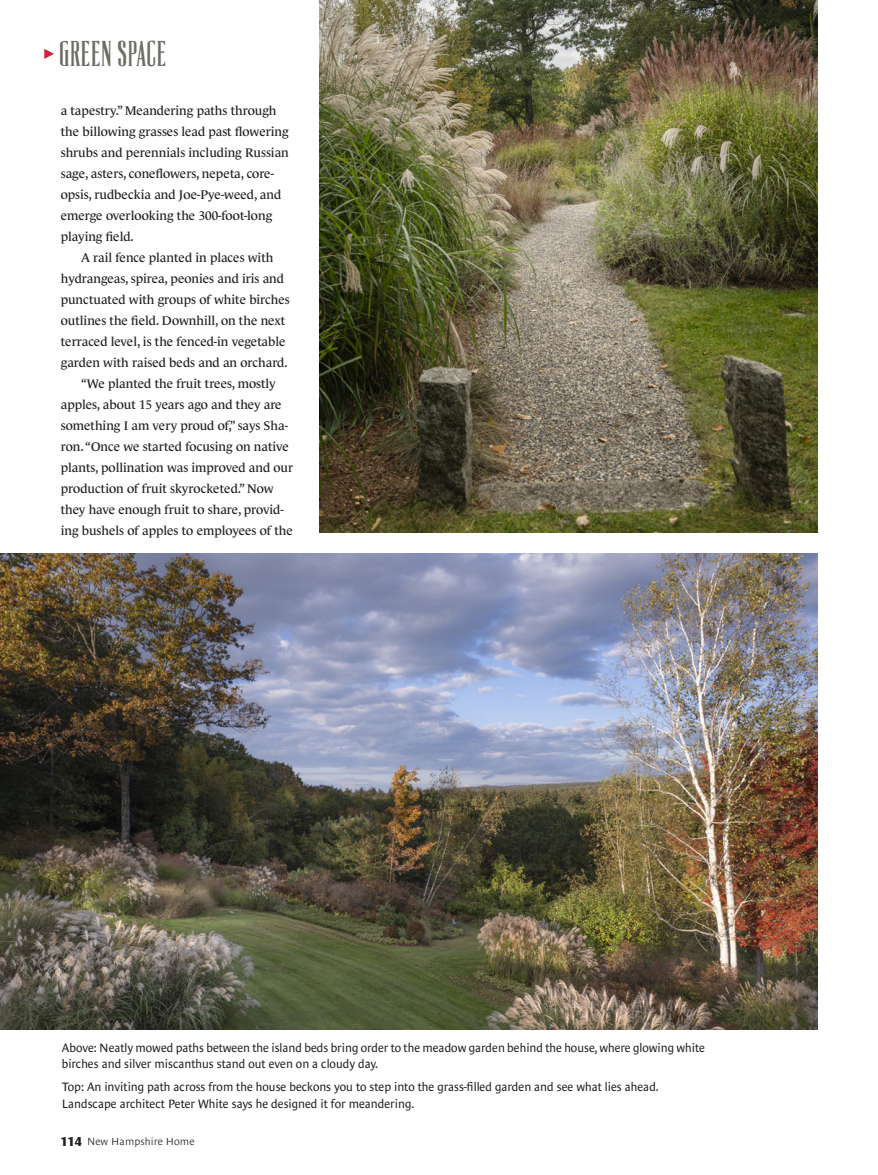
<style>
.page{position:relative;width:878px;height:1175px;background:#fff}
.page>*{position:absolute;margin:0;border:0;box-sizing:border-box;transform-origin:0 0}
.La_Tribune_Flag{font:36px "La Tribune CP";letter-spacing:.02em;color:#6d6d65}
.Le_Monde_Journal__2nd_paragraph{font:12.75px/21px "Le Monde Journal Std";color:#231f20}
.Le_Monde_Sans_caption{font:12.3px/16.5px "Le Monde Sans Std";color:#231f20;scale:.95 1}
.t1{font:300 10.5px "Le Monde Sans Std";letter-spacing:.01em;color:#231f20}
.s1{font-weight:700;font-stretch:expanded;font-size:13.2px}
</style>
<div class="page">
<img style="left:320px;top:0;width:497px;height:532px">
<svg style="left:44px;top:49px;width:10px;height:10px"></svg>
<img style="left:0;top:554px;width:817px;height:475px">
<p class="La_Tribune_Flag" style="left:59px;top:36px;width:109px">GREEN SPACE</p>
<p class="Le_Monde_Journal__2nd_paragraph" style="left:61px;top:100px;width:229px">a tapestry.” Meandering paths through the billowing grasses lead past flowering shrubs and perennials including Russian sage, asters, coneflowers, nepeta, core&shy;opsis, rudbeckia and Joe-Pye-weed, and emerge overlooking the 300-foot-long playing field.</p>
<p class="Le_Monde_Journal__2nd_paragraph" style="left:61px;top:247px;width:231px;text-align:center">A rail fence planted in places with hydrangeas, spirea, peonies and iris and punctuated with groups of white birches outlines the field. Downhill, on the next terraced level, is the fenced-in vegetable garden with raised beds and an orchard.</p>
<p class="Le_Monde_Journal__2nd_paragraph" style="left:61px;top:373px;width:234px;text-indent:20px">“We planted the fruit trees, mostly apples, about 15 years ago and they are something I am very proud of,” says Sha&shy;ron. “Once we started focusing on native plants, pollination was improved and our production of fruit skyrocketed.” Now they have enough fruit to share, provid&shy;ing bushels of apples to employees of the</p>
<p class="Le_Monde_Sans_caption" style="left:62px;top:1039px;width:678px">Above: Neatly mowed paths between the island beds bring order to the meadow garden behind the house, where glowing white birches and silver miscanthus stand out even on a cloudy day.</p>
<p class="Le_Monde_Sans_caption" style="left:62px;top:1078px;width:630px">Top: An inviting path across from the house beckons you to step into the grass-filled garden and see what lies ahead.<br>Landscape architect Peter White says he designed it for meandering.</p>
<p class="t1" style="left:61px;top:1135px;width:135px"><span class="s1">114</span> New Hampshire Home</p>
</div>
